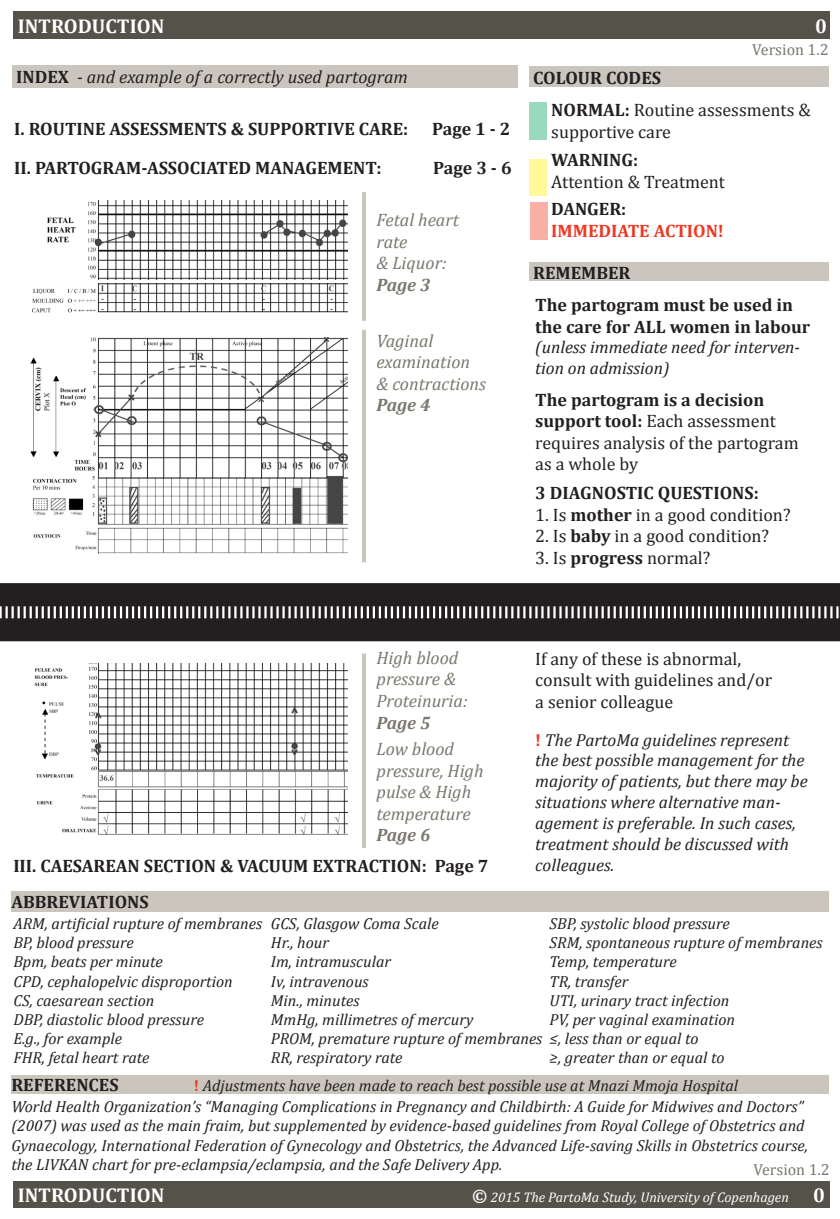
<style>
.page{position:relative;width:840px;height:1219px;background:#fff}
.page>*{position:absolute;margin:0;border:0;box-sizing:border-box;transform-origin:0 0}
.t1{font:700 20px "Cambria";color:#fff}
.t2{font:700 18px/21.6px "Cambria";color:#231f20}
.t3{font:18px/21.6px "Cambria";color:#231f20}
.t4{font:italic 18px/21.6px "Cambria";color:#79776e}
.t5{font:italic 18px "Cambria";color:#231f20}
.t6{font:italic 700 18px "Cambria";letter-spacing:-.005em;color:#79776e}
.t7{font:700 18px "Cambria";color:#ef3822}
.t8{font:italic 17.4px/20.8px "Cambria";color:#231f20}
.t9{font:italic 16px/19.2px "Cambria";color:#231f20}
.t10{font:16px "Cambria";color:#79776e}
.t11{font:italic 14px "Cambria";color:#fff}
.s1{font-weight:700}
.s2{font-weight:700;font-style:normal}
.s3{font-weight:700;font-style:normal;color:#ef3822}
.s4{font-weight:700;font-style:normal;font-size:18px}
.s5{font-weight:700;font-style:normal;font-size:20px}
</style>
<div class="page">
<div style="left:13px;top:11px;width:816px;height:28px;background:#55524a"></div>
<div style="left:529px;top:67px;width:299px;height:20px;background:#cac6bd"></div>
<div style="left:529px;top:102px;width:17px;height:37px;background:#9ad9bd"></div>
<div style="left:529px;top:159px;width:17px;height:36px;background:#fff99a"></div>
<div style="left:530px;top:202px;width:17px;height:37px;background:#f8b0a7"></div>
<div style="left:12px;top:65px;width:505px;height:22px;background:#cac6bd"></div>
<div style="left:11px;top:891px;width:817px;height:20px;background:#cac6bd"></div>
<hr style="left:362px;top:192px;width:4px;height:129px;background:#cac6bd">
<hr style="left:362px;top:330px;width:4px;height:232px;background:#cac6bd">
<hr style="left:362px;top:653px;width:4px;height:195px;background:#cac6bd">
<div style="left:13px;top:1181px;width:816px;height:27px;background:#55524a"></div>
<div style="left:529px;top:263px;width:299px;height:18px;background:#cac6bd"></div>
<div style="left:11px;top:1075px;width:817px;height:18px;background:#cac6bd"></div>
<div style="left:0;top:583px;width:839px;height:58px;background:#231f20"></div>
<svg style="left:0;top:604px;width:839px;height:17px"></svg>
<img style="left:47px;top:200px;width:300px;height:79px">
<img style="left:32px;top:283px;width:315px;height:30px">
<img style="left:30px;top:337px;width:317px;height:217px">
<img style="left:34px;top:664px;width:313px;height:171px">
<p class="t1" style="left:18px;top:12px;width:148px">INTRODUCTION</p>
<p class="t1" style="left:814px;top:12px;width:13px">0</p>
<p class="t2" style="left:533px;top:66px;width:129px">COLOUR CODES</p>
<p class="t3" style="left:551px;top:99px;width:261px"><span class="s1">NORMAL:</span> Routine assessments &amp; supportive care</p>
<p class="t2" style="left:551px;top:149px;width:88px">WARNING:</p>
<p class="t3" style="left:551px;top:171px;width:175px">Attention &amp; Treatment</p>
<p class="t2" style="left:551px;top:198px;width:76px">DANGER:</p>
<p class="t7" style="left:551px;top:218px;width:174px">IMMEDIATE ACTION!</p>
<p class="t10" style="left:751px;top:40px;width:78px">Version 1.2</p>
<p class="t5" style="left:16px;top:64px;width:393px"><span class="s2">INDEX</span> - and example of a correctly used partogram</p>
<p class="t2" style="left:14px;top:118px;width:395px">I. ROUTINE ASSESSMENTS &amp; SUPPORTIVE CARE:</p>
<p class="t2" style="left:432px;top:118px;width:80px">Page 1 - 2</p>
<p class="t2" style="left:14px;top:156px;width:368px">II. PARTOGRAM-ASSOCIATED MANAGEMENT:</p>
<p class="t2" style="left:433px;top:156px;width:80px">Page 3 - 6</p>
<p class="t4" style="left:376px;top:208px;width:84px">Fetal heart rate</p>
<p class="t4" style="left:376px;top:252px;width:72px">&amp; Liquor:</p>
<p class="t6" style="left:376px;top:272px;width:56px">Page 3</p>
<p class="t4" style="left:376px;top:329px;width:58px">Vaginal</p>
<p class="t4" style="left:376px;top:350px;width:95px">examination</p>
<p class="t4" style="left:376px;top:372px;width:111px">&amp; contractions</p>
<p class="t6" style="left:376px;top:392px;width:56px">Page 4</p>
<p class="t2" style="left:533px;top:261px;width:99px">REMEMBER</p>
<p class="t2" style="left:535px;top:293px;width:276px">The partogram must be used in the care for ALL women in labour</p>
<p class="t8" style="left:535px;top:336px;width:266px">(unless immediate need for interven&shy;tion on admission)</p>
<p class="t2" style="left:535px;top:388px;width:230px">The partogram is a decision</p>
<p class="t3" style="left:535px;top:410px;width:265px"><span class="s1">support tool:</span> Each assessment requires analysis of the partogram as a whole by</p>
<p class="t2" style="left:535px;top:482px;width:225px">3 DIAGNOSTIC QUESTIONS:</p>
<p class="t3" style="left:535px;top:504px;width:257px">1. Is <span class="s1">mother</span> in a good condition?</p>
<p class="t3" style="left:535px;top:525px;width:235px">2. Is <span class="s1">baby</span> in a good condition?</p>
<p class="t3" style="left:535px;top:547px;width:176px">3. Is <span class="s1">progress</span> normal?</p>
<p class="t4" style="left:376px;top:646px;width:83px">High blood</p>
<p class="t4" style="left:376px;top:668px;width:81px">pressure &amp;</p>
<p class="t4" style="left:376px;top:689px;width:93px">Proteinuria:</p>
<p class="t6" style="left:376px;top:710px;width:56px">Page 5</p>
<p class="t4" style="left:376px;top:737px;width:79px">Low blood</p>
<p class="t4" style="left:376px;top:759px;width:108px">pressure, High pulse &amp; High temperature</p>
<p class="t6" style="left:376px;top:822px;width:56px">Page 6</p>
<p class="t2" style="left:13px;top:854px;width:476px">III. CAESAREAN SECTION &amp; VACUUM EXTRACTION: Page 7</p>
<p class="t2" style="left:11px;top:891px;width:139px">ABBREVIATIONS</p>
<p class="t3" style="left:535px;top:648px;width:207px">If any of these is abnormal,</p>
<p class="t3" style="left:535px;top:669px;width:238px">consult with guidelines and/or</p>
<p class="t3" style="left:535px;top:691px;width:139px">a senior colleague</p>
<p class="t8" style="left:535px;top:728px;width:274px"><span class="s3">!</span> The PartoMa guidelines represent the best possible management for the majority of patients, but there may be situations where alternative man&shy;agement is preferable. In such cases, treatment should be discussed with colleagues.</p>
<p class="t9" style="left:13px;top:913px;width:250px">ARM, artificial rupture of membranes</p>
<p class="t9" style="left:13px;top:932px;width:122px">BP, blood pressure</p>
<p class="t9" style="left:13px;top:952px;width:151px">Bpm, beats per minute</p>
<p class="t9" style="left:13px;top:971px;width:221px">CPD, cephalopelvic disproportion</p>
<p class="t9" style="left:13px;top:990px;width:142px">CS, caesarean section</p>
<p class="t9" style="left:13px;top:1009px;width:192px">DBP, diastolic blood pressure</p>
<p class="t9" style="left:13px;top:1028px;width:110px">E.g., for example</p>
<p class="t9" style="left:13px;top:1048px;width:138px">FHR, fetal heart rate</p>
<p class="t9" style="left:549px;top:913px;width:182px">SBP, systolic blood pressure</p>
<p class="t9" style="left:549px;top:932px;width:274px">SRM, spontaneous rupture of membranes</p>
<p class="t9" style="left:549px;top:952px;width:129px">Temp, temperature</p>
<p class="t9" style="left:549px;top:971px;width:80px">TR, transfer</p>
<p class="t9" style="left:549px;top:990px;width:181px">UTI, urinary tract infection</p>
<p class="t9" style="left:549px;top:1009px;width:187px">PV, per vaginal examination</p>
<p class="t9" style="left:271px;top:1028px;width:429px">PROM, premature rupture of membranes ≤, less than or equal to</p>
<p class="t9" style="left:549px;top:1048px;width:176px">≥, greater than or equal to</p>
<p class="t9" style="left:271px;top:913px;width:169px">GCS, Glasgow Coma Scale</p>
<p class="t9" style="left:271px;top:932px;width:59px">Hr., hour</p>
<p class="t9" style="left:271px;top:952px;width:121px">Im, intramuscular</p>
<p class="t9" style="left:271px;top:971px;width:99px">Iv, intravenous</p>
<p class="t9" style="left:271px;top:990px;width:90px">Min., minutes</p>
<p class="t9" style="left:271px;top:1009px;width:204px">MmHg, millimetres of mercury</p>
<p class="t9" style="left:271px;top:1048px;width:133px">RR, respiratory rate</p>
<p class="t2" style="left:11px;top:1073px;width:109px">REFERENCES</p>
<p class="t9" style="left:194px;top:1075px;width:545px"><span class="s3">!</span> Adjustments have been made to reach best possible use at Mnazi Mmoja Hospital</p>
<p class="t9" style="left:11px;top:1096px;width:797px">World Health Organization’s “Managing Complications in Pregnancy and Childbirth: A Guide for Midwives and Doctors” (2007) was used as the main fraim, but supplemented by evidence-based guidelines from Royal College of Obstetrics and<br>Gynaecology, International Federation of Gynecology and Obstetrics, the Advanced Life-saving Skills in Obstetrics course,</p>
<p class="t9" style="left:11px;top:1154px;width:492px">the LIVKAN chart for pre-eclampsia/eclampsia, and the Safe Delivery App.</p>
<p class="t10" style="left:753px;top:1160px;width:78px">Version 1.2</p>
<p class="t1" style="left:18px;top:1181px;width:148px">INTRODUCTION</p>
<p class="t11" style="left:472px;top:1188px;width:354px"><span class="s4">©</span> 2015 The PartoMa Study, University of Copenhagen <span class="s5">0</span></p>
</div>
